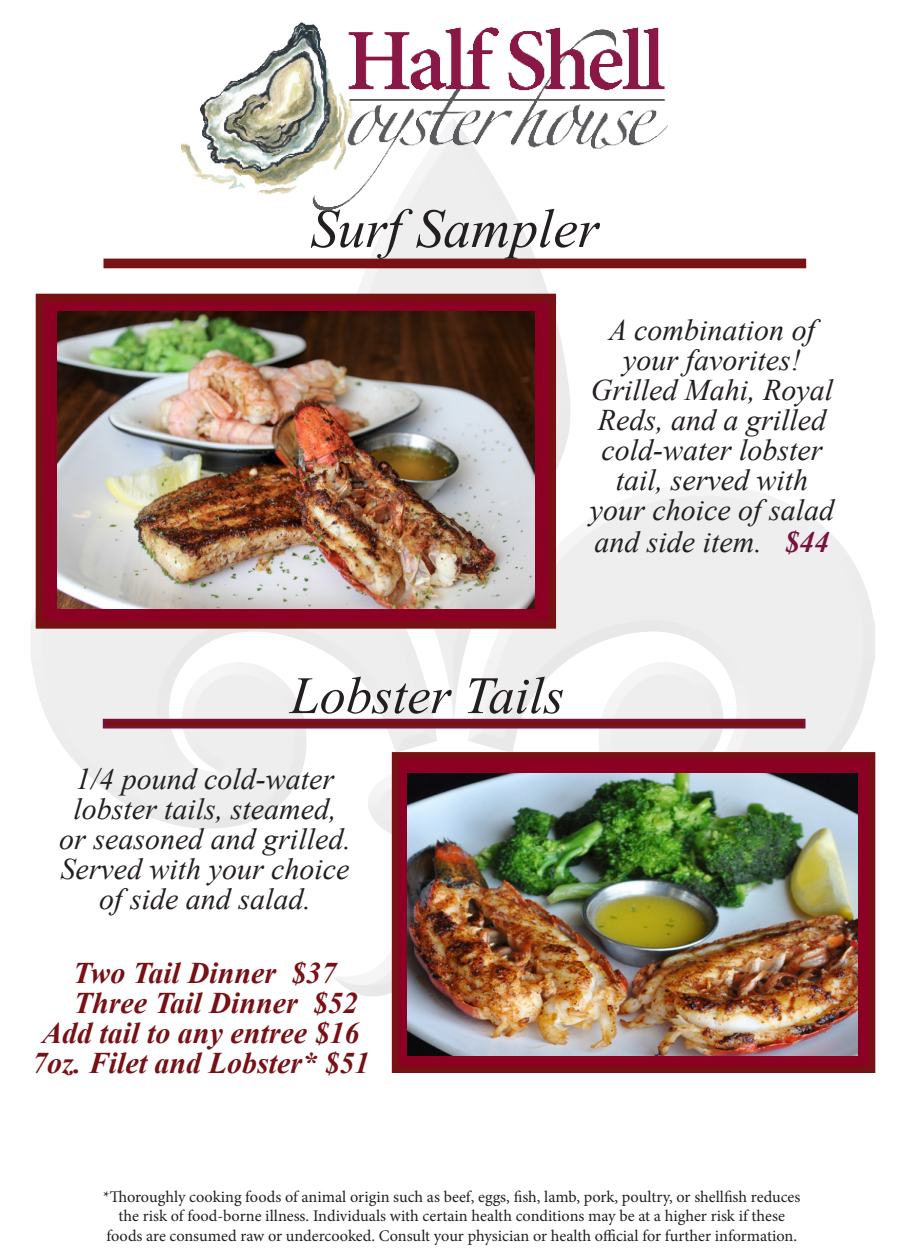
<style>
.page{position:relative;width:900px;height:1260px;background:#fff}
.page>*{position:absolute;margin:0;border:0;box-sizing:border-box;transform-origin:0 0}
.t1{font:italic 55px "Times New Roman";color:#231f20}
.t2{font:italic 52.5px "Times New Roman";color:#231f20}
.t3{font:italic 30px/30.2px "Times New Roman";color:#231f20;text-align:center}
.t4{font:italic 700 30px "Times New Roman";color:#781116}
.t5{font:16.25px/19.5px "Minion Pro";color:#231f20;text-align:center}
.s1{font-weight:700;color:#75113b}
</style>
<div class="page">
<div style="left:17px;top:115px;width:860px;height:957px;background:#231f20;opacity:.75"></div>
<div style="left:104px;top:259px;width:702px;height:9px;background:#781215"></div>
<div style="left:103px;top:719px;width:703px;height:9px;background:#781114;border:2px solid #75113b"></div>
<div style="left:392px;top:752px;width:483px;height:321px;background:#8c0123;border:7px solid #781114"></div>
<img style="left:408px;top:774px;width:449px;height:281px">
<img style="left:164px;top:21px;width:527px;height:203px">
<div style="left:36px;top:294px;width:520px;height:335px;background:#8c0123;border:8px solid #781114"></div>
<img style="left:57px;top:312px;width:477px;height:296px">
<p class="t1" style="left:310px;top:191px;width:290px">Surf Sampler</p>
<p class="t3" style="left:590px;top:314px;width:246px">A combination of your favorites!<br>Grilled Mahi, Royal<br>Reds, and a grilled cold-water lobster tail, served with your choice of salad and side item. <span class="s1">$44</span></p>
<p class="t2" style="left:290px;top:659px;width:275px">Lobster Tails</p>
<p class="t3" style="left:59px;top:763px;width:293px">1/4 pound cold-water lobster tails, steamed, or seasoned and grilled.<br>Served with your choice of side and salad.</p>
<p class="t4" style="left:73px;top:952px;width:264px">Two Tail Dinner $37</p>
<p class="t4" style="left:74px;top:982px;width:285px">Three Tail Dinner $52</p>
<p class="t4" style="left:42px;top:1012px;width:319px">Add tail to any entree $16</p>
<p class="t4" style="left:32px;top:1042px;width:339px">7oz. Filet and Lobster* $51</p>
<p class="t5" style="left:103px;top:1187px;width:699px">*Thoroughly cooking foods of animal origin such as beef, eggs, fish, lamb, pork, poultry, or shellfish reduces the risk of food-borne illness. Individuals with certain health conditions may be at a higher risk if these foods are consumed raw or undercooked. Consult your physician or health official for further information.</p>
</div>
